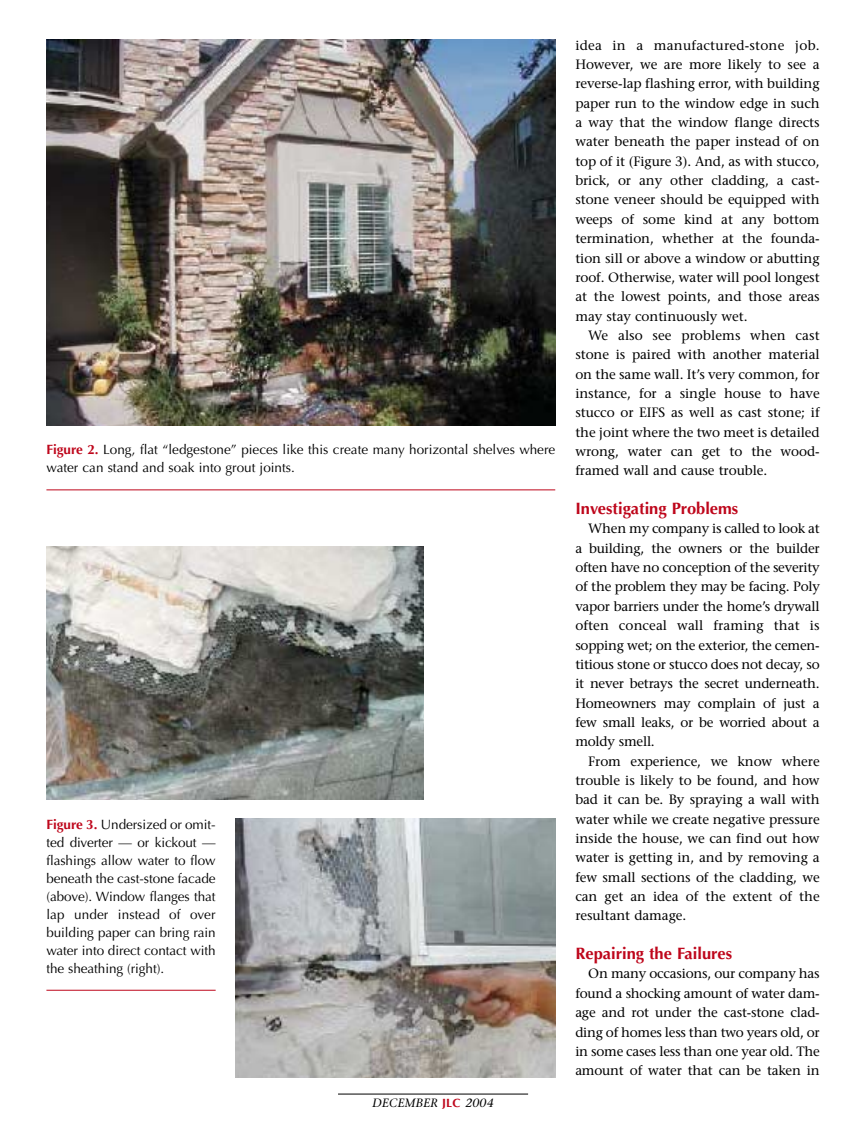
<style>
.page{position:relative;width:864px;height:1134px;background:#fff}
.page>*{position:absolute;margin:0;border:0;box-sizing:border-box;transform-origin:0 0}
.t1{font:700 16.5px "Optima";color:#be061b}
.t2{font:13.5px/19.4px "Stone Serif";letter-spacing:-.005em;color:#000;text-align:justify}
.t3{font:13.5px/18px "Optima";color:#000}
.t4{font:italic 12px "Stone Serif";letter-spacing:.015em;color:#000}
.s1{font-weight:700;color:#be061b}
.s2{font-family:"Optima";font-weight:700;font-style:normal;color:#be061b}
</style>
<div class="page">
<hr style="left:338px;top:1094px;width:190px;height:1px;background:#000">
<img style="left:46px;top:40px;width:509px;height:386px">
<hr style="left:46px;top:490px;width:509px;height:1px;background:#be061b">
<img style="left:46px;top:546px;width:377px;height:254px">
<img style="left:235px;top:818px;width:320px;height:260px">
<hr style="left:46px;top:990px;width:170px;height:1px;background:#be061b">
<p class="t3" style="left:46px;top:442px;width:510px"><span class="s1">Figure 2.</span> Long, flat “ledgestone” pieces like this create many horizontal shelves where water can stand and soak into grout joints.</p>
<p class="t3" style="left:46px;top:816px;width:171px;text-align:justify"><span class="s1">Figure 3.</span> Undersized or omit&shy;ted diverter — or kickout — flashings allow water to flow beneath the cast-stone facade (above). Window flanges that lap under instead of over building paper can bring rain water into direct contact with the sheathing (right).</p>
<p class="t4" style="left:373px;top:1099px;width:123px">DECEMBER <span class="s2">JLC</span> 2004</p>
<p class="t2" style="left:575px;top:37px;width:246px">idea in a manufactured-stone job.<br>However, we are more likely to see a reverse-lap flashing error, with building paper run to the window edge in such a way that the window flange directs water beneath the paper instead of on top of it (Figure 3). And, as with stucco, brick, or any other cladding, a cast&shy;stone veneer should be equipped with weeps of some kind at any bottom termination, whether at the founda&shy;tion sill or above a window or abutting roof. Otherwise, water will pool longest at the lowest points, and those areas may stay continuously wet.</p>
<p class="t2" style="left:575px;top:327px;width:246px;text-indent:13px">We also see problems when cast stone is paired with another material on the same wall. It’s very common, for instance, for a single house to have stucco or EIFS as well as cast stone; if the joint where the two meet is detailed wrong, water can get to the wood&shy;framed wall and cause trouble.</p>
<p class="t1" style="left:575px;top:502px;width:165px">Investigating Problems</p>
<p class="t2" style="left:575px;top:520px;width:246px;text-indent:13px">When my company is called to look at a building, the owners or the builder often have no conception of the severity of the problem they may be facing. Poly vapor barriers under the home’s drywall often conceal wall framing that is sopping wet; on the exterior, the cemen&shy;titious stone or stucco does not decay, so it never betrays the secret underneath.<br>Homeowners may complain of just a few small leaks, or be worried about a moldy smell.</p>
<p class="t2" style="left:575px;top:753px;width:246px;text-indent:13px">From experience, we know where trouble is likely to be found, and how bad it can be. By spraying a wall with water while we create negative pressure inside the house, we can find out how water is getting in, and by removing a few small sections of the cladding, we can get an idea of the extent of the resultant damage.</p>
<p class="t1" style="left:575px;top:947px;width:158px">Repairing the Failures</p>
<p class="t2" style="left:575px;top:966px;width:246px;text-indent:13px">On many occasions, our company has found a shocking amount of water dam&shy;age and rot under the cast-stone clad&shy;ding of homes less than two years old, or in some cases less than one year old. The amount of water that can be taken in</p>
</div>
